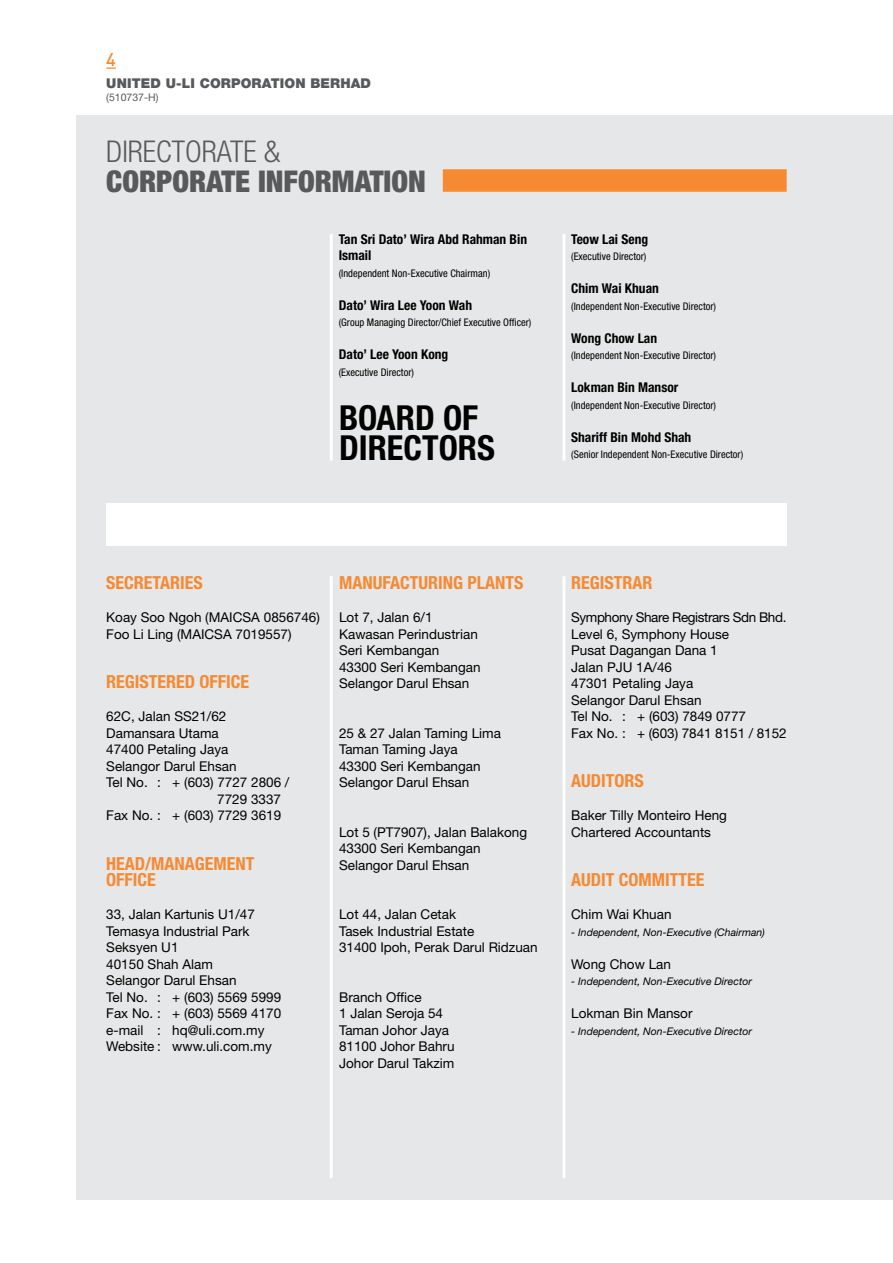
<style>
.page{position:relative;width:893px;height:1263px;background:#fff}
.page>*{position:absolute;margin:0;border:0;box-sizing:border-box;transform-origin:0 0}
.t1{font:700 condensed 34.5px/30px "Helvetica Neue LT Std";color:#000}
.t2{font:900 condensed 30px "Helvetica Neue LT Std";color:#58595b}
.t3{font:300 condensed 30px "Helvetica Neue LT Std";color:#58595b}
.t4{font:700 condensed 18px/16.5px "Helvetica Neue LT Std";color:#f68a33}
.t5{font:500 18px "DINCE";color:#f68a33}
.t6{font:13.5px/16.5px "Helvetica Neue LT Std";color:#000}
.t7{font:700 condensed 13.5px/16.5px "Helvetica Neue LT Std";color:#000}
.t8{font:900 13.5px "Helvetica Neue LT Std";letter-spacing:.01em;color:#58595b}
.t9{font:condensed 10.5px "Helvetica Neue LT Std";color:#000}
.t10{font:italic 10.5px "Helvetica Neue LT Std";color:#000}
.t11{font:10.5px "Helvetica Neue LT Std";color:#58595b}
</style>
<div class="page">
<div style="left:77px;top:115px;width:816px;height:1084px;background:#e6e7e8"></div>
<div style="left:106px;top:503px;width:681px;height:43px;background:#fff"></div>
<div style="left:149px;top:169px;width:638px;height:23px;background:#f68a33"></div>
<div style="left:106px;top:166px;width:337px;height:27px;background:#e6e7e8"></div>
<hr style="left:330px;top:234px;width:3px;height:226px;background:#fff">
<hr style="left:330px;top:576px;width:3px;height:602px;background:#fff">
<hr style="left:562px;top:234px;width:3px;height:226px;background:#fff">
<hr style="left:562px;top:576px;width:3px;height:602px;background:#fff">
<h3 class="t5" style="left:106px;top:48px;width:11px">4</h3>
<p class="t8" style="left:106px;top:75px;width:266px">UNITED U-LI CORPORATION BERHAD</p>
<p class="t11" style="left:106px;top:91px;width:54px">(510737-H)</p>
<h2 class="t3" style="left:106px;top:134px;width:175px">DIRECTORATE &amp;</h2>
<h2 class="t2" style="left:106px;top:163px;width:321px">CORPORATE INFORMATION</h2>
<p class="t7" style="left:339px;top:230px;width:190px">Tan Sri Dato’ Wira Abd Rahman Bin<br>Ismail</p>
<p class="t9" style="left:339px;top:267px;width:153px">(Independent Non-Executive Chairman)</p>
<p class="t7" style="left:339px;top:296px;width:135px">Dato’ Wira Lee Yoon Wah</p>
<p class="t9" style="left:339px;top:316px;width:194px">(Group Managing Director/Chief Executive Officer)</p>
<p class="t7" style="left:339px;top:346px;width:111px">Dato’ Lee Yoon Kong</p>
<p class="t9" style="left:339px;top:366px;width:77px">(Executive Director)</p>
<h1 class="t1" style="left:339px;top:402px;width:157px">BOARD OF<br>DIRECTORS</h1>
<p class="t7" style="left:571px;top:230px;width:78px">Teow Lai Seng</p>
<p class="t9" style="left:571px;top:250px;width:77px">(Executive Director)</p>
<p class="t7" style="left:571px;top:280px;width:89px">Chim Wai Khuan</p>
<p class="t9" style="left:571px;top:300px;width:146px">(Independent Non-Executive Director)</p>
<p class="t7" style="left:571px;top:329px;width:87px">Wong Chow Lan</p>
<p class="t9" style="left:571px;top:349px;width:146px">(Independent Non-Executive Director)</p>
<p class="t7" style="left:571px;top:379px;width:109px">Lokman Bin Mansor</p>
<p class="t9" style="left:571px;top:399px;width:146px">(Independent Non-Executive Director)</p>
<p class="t7" style="left:571px;top:428px;width:122px">Shariff Bin Mohd Shah</p>
<p class="t9" style="left:571px;top:448px;width:174px">(Senior Independent Non-Executive Director)</p>
<h3 class="t4" style="left:106px;top:574px;width:98px">SECRETARIES</h3>
<p class="t6" style="left:106px;top:609px;width:215px">Koay Soo Ngoh (MAICSA 0856746)<br>Foo Li Ling (MAICSA 7019557)</p>
<h3 class="t4" style="left:106px;top:673px;width:144px">REGISTERED OFFICE</h3>
<p class="t6" style="left:106px;top:708px;width:122px">62C, Jalan SS21/62</p>
<p class="t6" style="left:106px;top:724px;width:114px">Damansara Utama</p>
<p class="t6" style="left:106px;top:741px;width:124px">47400 Petaling Jaya</p>
<p class="t6" style="left:106px;top:757px;width:132px">Selangor Darul Ehsan</p>
<p class="t6" style="left:106px;top:774px;width:185px">Tel No. : + (603) 7727 2806 /</p>
<p class="t6" style="left:217px;top:790px;width:65px">7729 3337</p>
<p class="t6" style="left:106px;top:807px;width:176px">Fax No. : + (603) 7729 3619</p>
<h3 class="t4" style="left:106px;top:855px;width:150px">HEAD/MANAGEMENT<br>OFFICE</h3>
<p class="t6" style="left:106px;top:906px;width:176px">33, Jalan Kartunis U1/47<br>Temasya Industrial Park<br>Seksyen U1<br>40150 Shah Alam<br>Selangor Darul Ehsan<br>Tel No. : + (603) 5569 5999<br>Fax No. : + (603) 5569 4170 e-mail : hq@uli.com.my<br>Website : www.uli.com.my</p>
<h3 class="t4" style="left:339px;top:574px;width:186px">MANUFACTURING PLANTS</h3>
<p class="t6" style="left:339px;top:609px;width:143px">Lot 7, Jalan 6/1<br>Kawasan Perindustrian<br>Seri Kembangan<br>43300 Seri Kembangan<br>Selangor Darul Ehsan</p>
<p class="t6" style="left:339px;top:724px;width:163px">25 &amp; 27 Jalan Taming Lima<br>Taman Taming Jaya<br>43300 Seri Kembangan<br>Selangor Darul Ehsan</p>
<p class="t6" style="left:339px;top:823px;width:190px">Lot 5 (PT7907), Jalan Balakong<br>43300 Seri Kembangan<br>Selangor Darul Ehsan</p>
<p class="t6" style="left:339px;top:906px;width:200px">Lot 44, Jalan Cetak<br>Tasek Industrial Estate<br>31400 Ipoh, Perak Darul Ridzuan</p>
<p class="t6" style="left:339px;top:988px;width:117px">Branch Office<br>1 Jalan Seroja 54<br>Taman Johor Jaya<br>81100 Johor Bahru<br>Johor Darul Takzim</p>
<h3 class="t4" style="left:571px;top:574px;width:83px">REGISTRAR</h3>
<p class="t6" style="left:571px;top:609px;width:217px">Symphony Share Registrars Sdn Bhd.<br>Level 6, Symphony House<br>Pusat Dagangan Dana 1<br>Jalan PJU 1A/46<br>47301 Petaling Jaya<br>Selangor Darul Ehsan<br>Tel No. : + (603) 7849 0777<br>Fax No. : + (603) 7841 8151 / 8152</p>
<h3 class="t4" style="left:571px;top:772px;width:74px">AUDITORS</h3>
<p class="t6" style="left:571px;top:807px;width:157px">Baker Tilly Monteiro Heng<br>Chartered Accountants</p>
<h3 class="t4" style="left:571px;top:871px;width:135px">AUDIT COMMITTEE</h3>
<p class="t6" style="left:571px;top:906px;width:102px">Chim Wai Khuan</p>
<p class="t10" style="left:571px;top:925px;width:195px">- Independent, Non-Executive (Chairman)</p>
<p class="t6" style="left:571px;top:955px;width:101px">Wong Chow Lan</p>
<p class="t10" style="left:571px;top:975px;width:182px">- Independent, Non-Executive Director</p>
<p class="t6" style="left:571px;top:1005px;width:123px">Lokman Bin Mansor</p>
<p class="t10" style="left:571px;top:1024px;width:182px">- Independent, Non-Executive Director</p>
</div>
